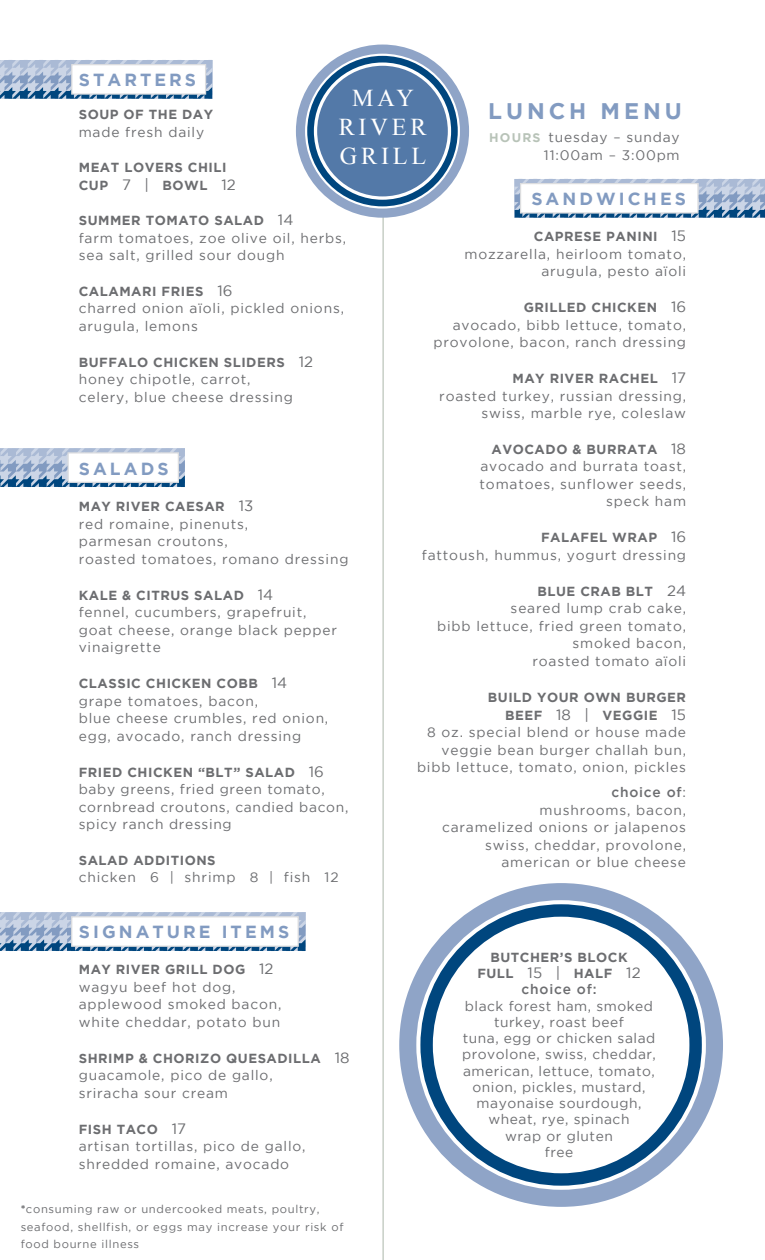
<style>
.page{position:relative;width:765px;height:1260px;background:#fff}
.page>*{position:absolute;margin:0;border:0;box-sizing:border-box;transform-origin:0 0}
.t1{font:24.12px "Times New Roman";letter-spacing:.16em;color:#fff}
.Section_header{font:700 22.5px "Gotham";letter-spacing:.175em;color:#829bc1}
.Section_header-2{font:700 17.5px "Gotham";letter-spacing:.175em;color:#829bc1}
.description{font:13.75px/17.5px "Gotham";letter-spacing:.06em;color:#6c6d70}
.description-2{font:13.75px/16.2px "Gotham";letter-spacing:.04em;color:#6c6d70;text-align:center}
.Section_header-3{font:13.75px "Gotham";letter-spacing:.06em;color:#6c6d70}
.description-3{font:500 13.75px "Gotham";letter-spacing:.06em;color:#6c6d70}
.item_header{font:700 13.12px "Gotham";letter-spacing:.04em;color:#6c6d70}
.item_header-2{font:11.25px/17.5px "Gotham";letter-spacing:.06em;color:#6c6d70}
.s1{font-weight:400;font-size:15px}
.s2{font-weight:700;font-size:12.5px;color:#b8c3b8}
.s3{font-weight:400}
.s4{font-weight:700}
</style>
<div class="page">
<svg style="left:515px;top:179px;width:250px;height:39px;background:#89a5c4"></svg>
<div style="left:520px;top:183px;width:179px;height:31px;background:#fff;border:1px solid #dcdddf"></div>
<svg style="left:0;top:912px;width:306px;height:39px;background:#88a3c3"></svg>
<div style="left:71px;top:916px;width:228px;height:31px;background:#fff;border:1px solid #dcdddf"></div>
<svg style="left:0;top:448px;width:185px;height:39px;background:#8da7c6"></svg>
<div style="left:68px;top:452px;width:111px;height:31px;background:#fff;border:1px solid #dcdddf"></div>
<svg style="left:0;top:60px;width:212px;height:39px;background:#8ca6c5"></svg>
<div style="left:71px;top:64px;width:135px;height:31px;background:#fff;border:1px solid #dcdddf"></div>
<hr style="left:382px;top:193px;width:2px;height:1067px;background:#bcc5ba">
<svg style="left:296px;top:45px;width:173px;height:173px;background:#9caecd"></svg>
<svg style="left:306px;top:55px;width:153px;height:152px;fill:#00467e"></svg>
<div style="left:316px;top:64px;width:133px;height:134px;background:#5379a8;border-radius:50%"></div>
<div style="left:314px;top:62px;width:137px;height:138px;border:3px solid #fff;border-radius:50%"></div>
<div style="left:399px;top:883px;width:324px;height:324px;background:#8fa4c7;border-radius:50%"></div>
<svg style="left:418px;top:902px;width:286px;height:286px;background:#4477a0"></svg>
<div style="left:436px;top:920px;width:250px;height:250px;background:#fff;border-radius:50%"></div>
<div style="left:433px;top:917px;width:256px;height:256px;border:6px solid #fff;border-radius:50%"></div>
<p class="Section_header-2" style="left:79px;top:69px;width:119px">STARTERS</p>
<p class="item_header" style="left:79px;top:107px;width:136px">SOUP OF THE DAY</p>
<p class="description" style="left:79px;top:123px;width:127px">made fresh daily</p>
<p class="item_header" style="left:79px;top:160px;width:149px">MEAT LOVERS CHILI</p>
<p class="item_header" style="left:79px;top:178px;width:159px">CUP <span class="s1">7 |</span> BOWL <span class="s1">12</span></p>
<p class="item_header" style="left:79px;top:213px;width:216px">SUMMER TOMATO SALAD <span class="s1">14</span></p>
<p class="description" style="left:79px;top:229px;width:269px">farm tomatoes, zoe olive oil, herbs, sea salt, grilled sour dough</p>
<p class="item_header" style="left:79px;top:284px;width:155px">CALAMARI FRIES <span class="s1">16</span></p>
<p class="description" style="left:79px;top:300px;width:267px">charred onion aïoli, pickled onions, arugula, lemons</p>
<p class="item_header" style="left:79px;top:355px;width:236px">BUFFALO CHICKEN SLIDERS <span class="s1">12</span></p>
<p class="description" style="left:79px;top:371px;width:216px">honey chipotle, carrot, celery, blue cheese dressing</p>
<p class="t1" style="left:352px;top:82px;width:63px">MAY</p>
<p class="t1" style="left:339px;top:111px;width:89px">RIVER</p>
<p class="t1" style="left:340px;top:140px;width:88px">GRILL</p>
<p class="Section_header" style="left:488px;top:99px;width:195px">LUNCH MENU</p>
<p class="Section_header-3" style="left:489px;top:130px;width:192px"><span class="s2">HOURS</span> tuesday – sunday</p>
<p class="description" style="left:544px;top:146px;width:137px">11:00am – 3:00pm</p>
<p class="Section_header-2" style="left:531px;top:189px;width:156px">SANDWICHES</p>
<p class="item_header" style="left:534px;top:229px;width:154px">CAPRESE PANINI <span class="s1">15</span></p>
<p class="description" style="left:465px;top:245px;width:223px;text-align:right">mozzarella, heirloom tomato, arugula, pesto aïoli</p>
<p class="item_header" style="left:524px;top:300px;width:164px">GRILLED CHICKEN <span class="s1">16</span></p>
<p class="description" style="left:433px;top:316px;width:254px;text-align:right">avocado, bibb lettuce, tomato, provolone, bacon, ranch dressing</p>
<p class="item_header" style="left:513px;top:371px;width:175px">MAY RIVER RACHEL <span class="s1">17</span></p>
<p class="description" style="left:439px;top:387px;width:248px;text-align:right">roasted turkey, russian dressing, swiss, marble rye, coleslaw</p>
<p class="item_header" style="left:491px;top:442px;width:196px">AVOCADO &amp; BURRATA <span class="s1">18</span></p>
<p class="description" style="left:480px;top:457px;width:208px;text-align:right">avocado and burrata toast, tomatoes, sunflower seeds, speck ham</p>
<p class="item_header" style="left:541px;top:530px;width:147px">FALAFEL WRAP <span class="s1">16</span></p>
<p class="description" style="left:422px;top:546px;width:266px">fattoush, hummus, yogurt dressing</p>
<p class="item_header" style="left:538px;top:584px;width:150px">BLUE CRAB BLT <span class="s1">24</span></p>
<p class="description" style="left:437px;top:599px;width:250px;text-align:right">seared lump crab cake,<br>bibb lettuce, fried green tomato, smoked bacon,<br>roasted tomato aïoli</p>
<p class="item_header" style="left:488px;top:690px;width:200px">BUILD YOUR OWN BURGER</p>
<p class="item_header" style="left:505px;top:708px;width:183px">BEEF <span class="s1">18 |</span> VEGGIE <span class="s1">15</span></p>
<p class="description" style="left:417px;top:723px;width:271px;text-align:right">8 oz. special blend or house made veggie bean burger challah bun, bibb lettuce, tomato, onion, pickles</p>
<p class="description-3" style="left:611px;top:785px;width:76px">choice of<span class="s3">:</span></p>
<p class="description" style="left:442px;top:801px;width:246px;text-align:right">mushrooms, bacon,<br>caramelized onions or jalapenos swiss, cheddar, provolone, american or blue cheese</p>
<p class="Section_header-2" style="left:79px;top:459px;width:91px">SALADS</p>
<p class="item_header" style="left:79px;top:499px;width:176px">MAY RIVER CAESAR <span class="s1">13</span></p>
<p class="description" style="left:79px;top:515px;width:271px">red romaine, pinenuts,<br>parmesan croutons,<br>roasted tomatoes, romano dressing</p>
<p class="item_header" style="left:79px;top:588px;width:196px">KALE &amp; CITRUS SALAD <span class="s1">14</span></p>
<p class="description" style="left:79px;top:604px;width:260px">fennel, cucumbers, grapefruit, goat cheese, orange black pepper vinaigrette</p>
<p class="item_header" style="left:79px;top:676px;width:210px">CLASSIC CHICKEN COBB <span class="s1">14</span></p>
<p class="description" style="left:79px;top:692px;width:251px">grape tomatoes, bacon,<br>blue cheese crumbles, red onion, egg, avocado, ranch dressing</p>
<p class="item_header" style="left:79px;top:765px;width:247px">FRIED CHICKEN “BLT” SALAD <span class="s1">16</span></p>
<p class="description" style="left:79px;top:781px;width:271px">baby greens, fried green tomato, cornbread croutons, candied bacon, spicy ranch dressing</p>
<p class="item_header" style="left:79px;top:853px;width:138px">SALAD ADDITIONS</p>
<p class="description" style="left:79px;top:869px;width:261px">chicken 6 | shrimp 8 | fish 12</p>
<p class="Section_header-2" style="left:79px;top:922px;width:212px">SIGNATURE ITEMS</p>
<p class="item_header" style="left:79px;top:962px;width:196px">MAY RIVER GRILL DOG <span class="s1">12</span></p>
<p class="description" style="left:79px;top:978px;width:204px">wagyu beef hot dog, applewood smoked bacon, white cheddar, potato bun</p>
<p class="item_header" style="left:79px;top:1051px;width:272px">SHRIMP &amp; CHORIZO QUESADILLA <span class="s1">18</span></p>
<p class="description" style="left:79px;top:1067px;width:195px">guacamole, pico de gallo, sriracha sour cream</p>
<p class="item_header" style="left:79px;top:1122px;width:109px">FISH TACO <span class="s1">17</span></p>
<p class="description" style="left:79px;top:1138px;width:228px">artisan tortillas, pico de gallo, shredded romaine, avocado</p>
<p class="item_header-2" style="left:21px;top:1200px;width:324px"><span class="s4">*</span>consuming raw or undercooked meats, poultry, seafood, shellfish, or eggs may increase your risk of food bourne illness</p>
<p class="item_header" style="left:490px;top:950px;width:139px">BUTCHER’S BLOCK</p>
<p class="item_header" style="left:477px;top:966px;width:165px">FULL <span class="s1">15 |</span> HALF <span class="s1">12</span></p>
<p class="description-3" style="left:521px;top:982px;width:77px">choice of:</p>
<p class="description-2" style="left:462px;top:998px;width:195px">black forest ham, smoked turkey, roast beef<br>tuna, egg or chicken salad provolone, swiss, cheddar, american, lettuce, tomato, onion, pickles, mustard, mayonaise sourdough, wheat, rye, spinach<br>wrap or gluten<br>free</p>
</div>
